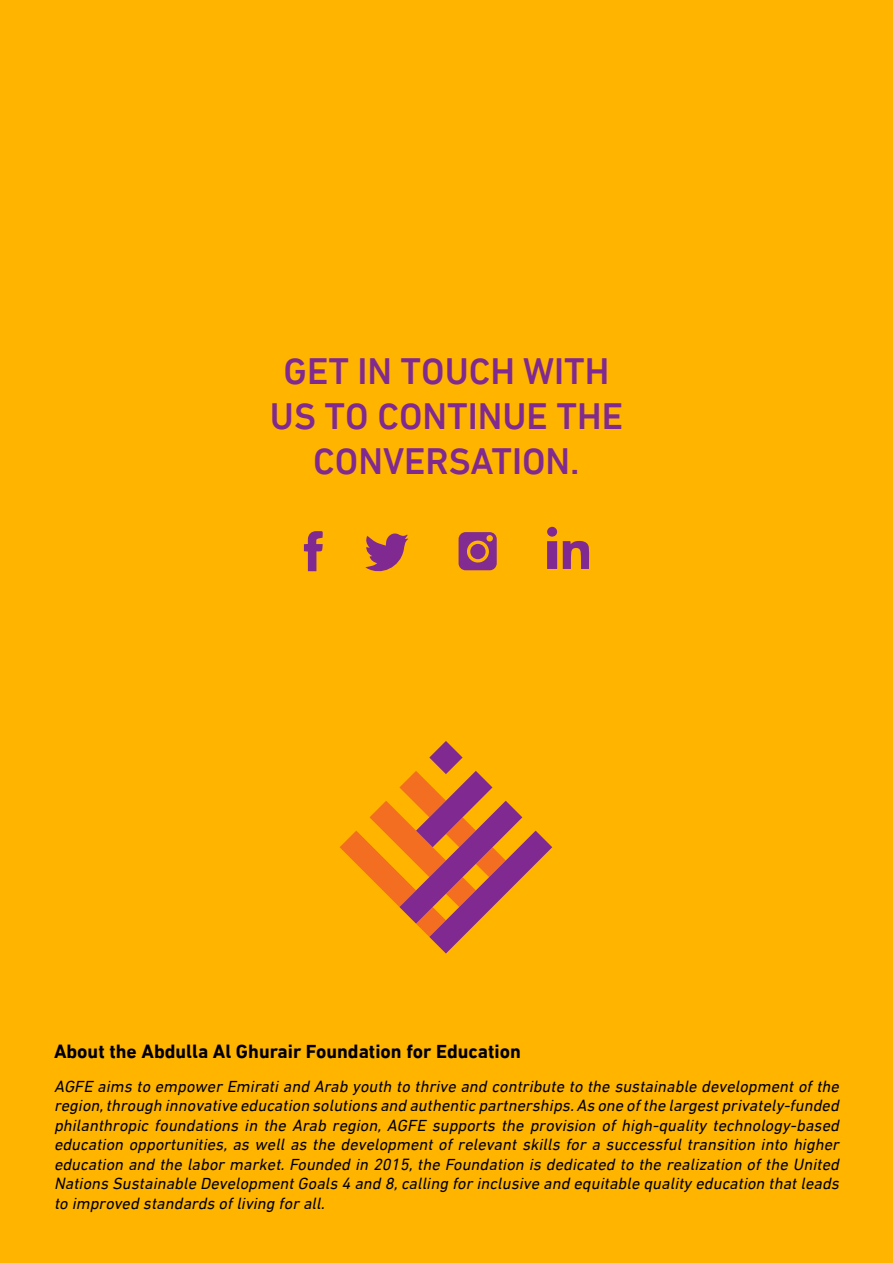
<style>
.page{position:relative;width:893px;height:1263px;background:#fff}
.page>*{position:absolute;margin:0;border:0;box-sizing:border-box;transform-origin:0 0}
.t1{font:500 37.5px/45px "DIN Next LT Arabic";color:#80298f;text-align:center}
.t2{font:700 19.5px "DIN Next LT Arabic";color:#000}
.t3{font:italic 16.5px/19.5px "DIN Next LT Arabic";color:#000;text-align:justify}
</style>
<div class="page">
<div style="left:1px;top:1px;width:891px;height:1261px;background:#ffb400"></div>
<svg style="left:340px;top:741px;width:212px;height:212px"></svg>
<svg style="left:304px;top:531px;width:19px;height:40px"></svg>
<svg style="left:563px;top:541px;width:26px;height:28px"></svg>
<svg style="left:547px;top:541px;width:10px;height:28px"></svg>
<div style="left:547px;top:527px;width:10px;height:10px;background:#802990;border-radius:50%"></div>
<div style="left:459px;top:532px;width:38px;height:38px;background:#822b91;border-radius:7px"></div>
<div style="left:468px;top:541px;width:20px;height:21px;background:#ffb400;border-radius:50%"></div>
<div style="left:467px;top:541px;width:22px;height:21px;border:2px solid #ffb400;border-radius:50%"></div>
<div style="left:486px;top:535px;width:7px;height:6px;border:2px solid #ffb400;border-radius:50%"></div>
<div style="left:470px;top:544px;width:16px;height:15px;background:#822b91;border-radius:50%"></div>
<svg style="left:365px;top:533px;width:43px;height:39px"></svg>
<p class="t1" style="left:270px;top:349px;width:355px">GET IN TOUCH WITH<br>US TO CONTINUE THE<br>CONVERSATION.</p>
<p class="t2" style="left:54px;top:1040px;width:468px">About the Abdulla Al Ghurair Foundation for Education</p>
<p class="t3" style="left:54px;top:1076px;width:792px">AGFEaimstoempowerEmiratiandArabyouthtothriveandcontributetothesustainabledevelopmentofthe region,throughinnovativeeducationsolutionsandauthenticpartnerships.Asoneofthelargestprivately-funded philanthropicfoundationsintheArabregion,AGFEsupportstheprovisionofhigh-qualitytechnology-based educationopportunities,aswellasthedevelopmentofrelevantskillsforasuccessfultransitionintohigher educationandthelabormarket.Foundedin2015,theFoundationisdedicatedtotherealizationoftheUnited NationsSustainableDevelopmentGoals4and8,callingforinclusiveandequitablequalityeducationthatleads toimprovedstandardsoflivingforall.</p>
</div>
